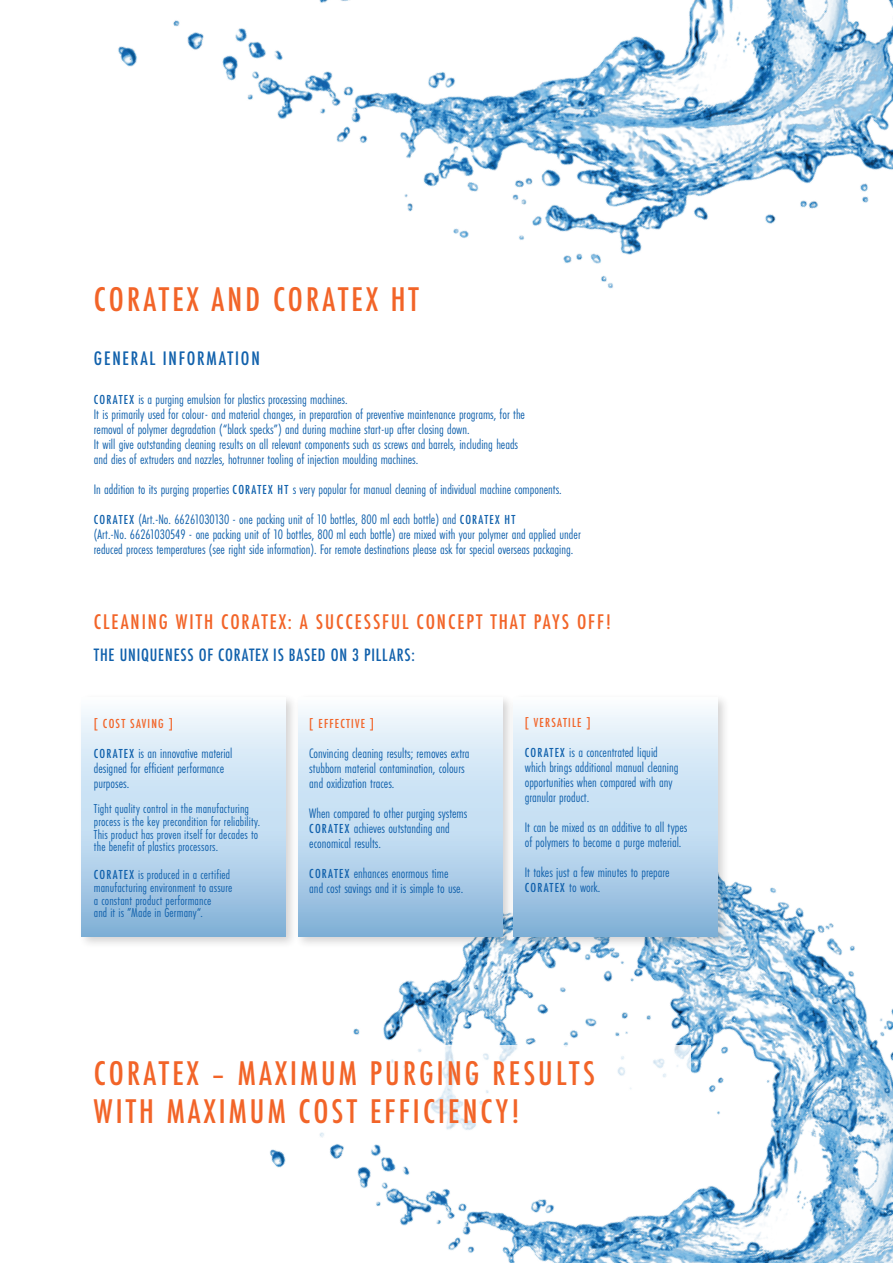
<style>
.page{position:relative;width:893px;height:1263px;background:#fff}
.page>*{position:absolute;margin:0;border:0;box-sizing:border-box;transform-origin:0 0}
.t1{font:500 condensed 31.5px/37.8px "Futura";letter-spacing:.1em;color:#f26428}
.t2{font:500 condensed 19.5px "Futura";letter-spacing:.1em;color:#f26428}
.t3{font:500 condensed 18px "Futura";letter-spacing:.1em;color:#1161ac}
.t4{font:500 condensed 16.5px "Futura";letter-spacing:.05em;color:#1161ac}
.t5{font:14.25px/15px "Futura PT Cond";color:#1161ac}
.t6{font:13.5px/12.8px "Futura PT Cond";letter-spacing:.01em;color:#1161ac}
.t7{font:500 condensed 12px "Futura";letter-spacing:.1em;color:#f26428}
.t8{font:500 condensed 12px "Futura";letter-spacing:.1em;color:#1161ac}
.s1{font-family:"Futura";font-weight:500;font-stretch:condensed;font-size:12px}
.s2{font-family:"Futura PT Cond";font-weight:400;font-stretch:normal;font-size:14.25px}
</style>
<div class="page">
<img style="left:269px;top:881px;width:624px;height:382px">
<img style="left:118px;top:0;width:775px;height:289px">
<div style="left:85px;top:1045px;width:606px;height:92px;background:#fff"></div>
<div style="left:78px;top:693px;width:220px;height:255px;background:#231f20;opacity:.2"></div>
<div style="left:82px;top:697px;width:204px;height:239px;background:linear-gradient(to bottom,#f9feff,#8db9de)"></div>
<div style="left:294px;top:693px;width:220px;height:255px;background:#231f20;opacity:.2"></div>
<div style="left:298px;top:697px;width:204px;height:239px;background:linear-gradient(to bottom,#f9feff,#8db9de)"></div>
<div style="left:509px;top:693px;width:221px;height:255px;background:#231f20;opacity:.2"></div>
<div style="left:513px;top:697px;width:204px;height:239px;background:linear-gradient(to bottom,#f9feff,#8db9de)"></div>
<h1 class="t1" style="left:94px;top:280px;width:327px">CORATEX AND CORATEX HT</h1>
<p class="t3" style="left:94px;top:347px;width:167px">GENERAL INFORMATION</p>
<p class="t5" style="left:94px;top:392px;width:433px"><span class="s1">CORATEX</span> is a purging emulsion for plastics processing machines.<br>It is primarily used for colour- and material changes, in preparation of preventive maintenance programs, for the removal of polymer degradation (“black specks”) and during machine start-up after closing down.<br>It will give outstanding cleaning results on all relevant components such as screws and barrels, including heads and dies of extruders and nozzles, hotrunner tooling of injection moulding machines.</p>
<p class="t5" style="left:94px;top:474px;width:469px;line-height:30px">In addition to its purging properties <span class="s1">CORATEX HT</span> s very popular for manual cleaning of individual machine components.<br><span class="s1">CORATEX</span> (Art.-No. 66261030130 - one packing unit of 10 bottles, 800 ml each bottle) and <span class="s1">CORATEX HT</span></p>
<p class="t5" style="left:94px;top:527px;width:488px">(Art.-No. 66261030549 - one packing unit of 10 bottles, 800 ml each bottle) are mixed with your polymer and applied under reduced process temperatures (see right side information). For remote destinations please ask for special overseas packaging.</p>
<h2 class="t2" style="left:94px;top:610px;width:519px">CLEANING WITH CORATEX: A SUCCESSFUL CONCEPT THAT PAYS OFF!</h2>
<p class="t4" style="left:94px;top:644px;width:322px">THE UNIQUENESS OF CORATEX IS BASED ON 3 PILLARS:</p>
<p class="t7" style="left:94px;top:715px;width:81px">[ COST SAVING ]</p>
<p class="t5" style="left:94px;top:745px;width:140px"><span class="s1">CORATEX</span> is an innovative material designed for efficient performance purposes.</p>
<p class="t6" style="left:94px;top:802px;width:168px">Tight quality control in the manufacturing process is the key precondition for reliability.<br>This product has proven itself for decades to the benefit of plastics processors.</p>
<p class="t6" style="left:94px;top:868px;width:140px"><span class="s1">CORATEX</span> is produced in a certified manufacturing environment to assure a constant product performance<br>and it is ”Made in Germany“.</p>
<p class="t7" style="left:309px;top:715px;width:66px">[ EFFECTIVE ]</p>
<p class="t5" style="left:309px;top:745px;width:162px">Convincing cleaning results; removes extra stubborn material contamination, colours and oxidization traces.</p>
<p class="t5" style="left:309px;top:805px;width:160px">When compared to other purging systems<br><span class="s1">CORATEX</span> achieves outstanding and economical results.</p>
<p class="t5" style="left:309px;top:865px;width:155px"><span class="s1">CORATEX</span> enhances enormous time and cost savings and it is simple to use.</p>
<p class="t7" style="left:525px;top:714px;width:67px">[ VERSATILE ]</p>
<p class="t5" style="left:525px;top:744px;width:155px"><span class="s1">CORATEX</span> is a concentrated liquid which brings additional manual cleaning opportunities when compared with any granular product.</p>
<p class="t5" style="left:525px;top:819px;width:164px">It can be mixed as an additive to all types of polymers to become a purge material.</p>
<p class="t5" style="left:525px;top:864px;width:146px">It takes just a few minutes to prepare</p>
<p class="t8" style="left:525px;top:879px;width:77px">CORATEX <span class="s2">to work.</span></p>
<h1 class="t1" style="left:94px;top:1054px;width:503px">CORATEX – MAXIMUM PURGING RESULTS<br>WITH MAXIMUM COST EFFICIENCY!</h1>
</div>
